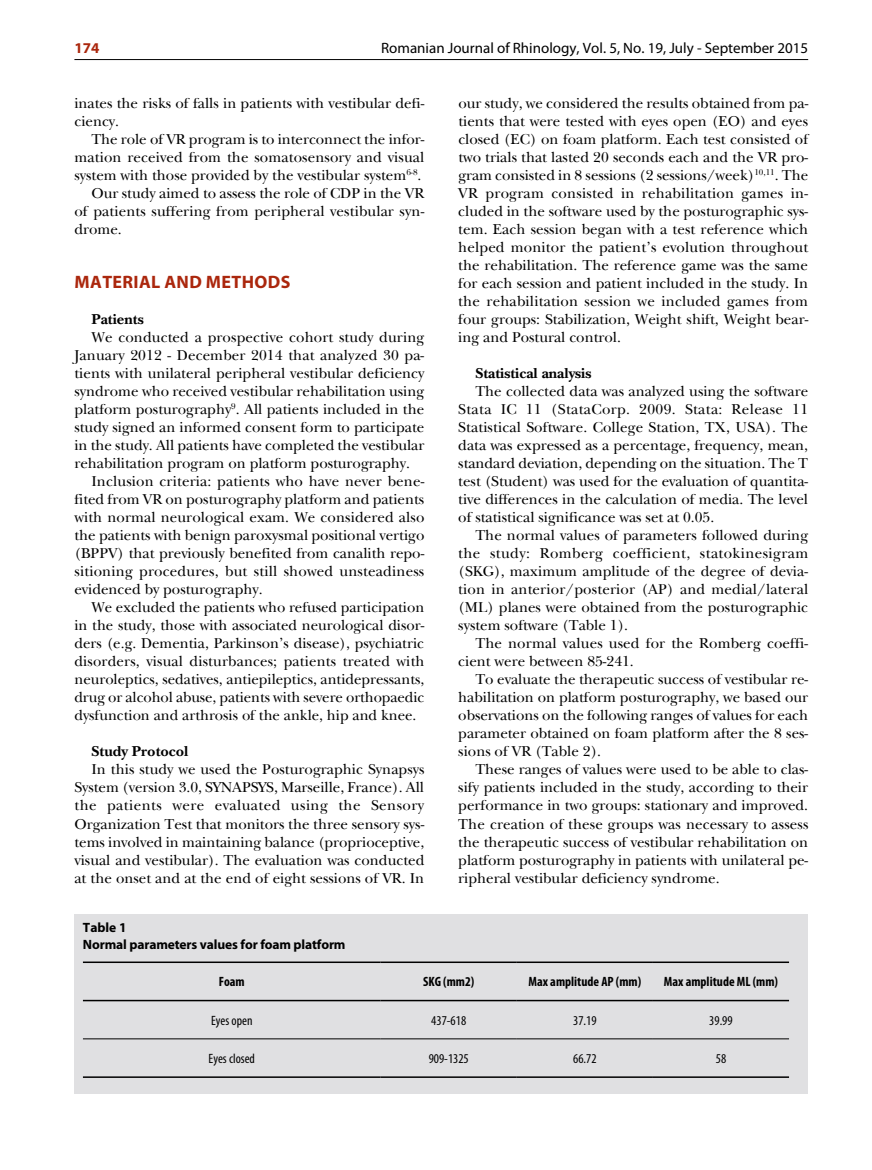
<style>
.page{position:relative;width:872px;height:1170px;background:#fff}
.page>*{position:absolute;margin:0;border:0;box-sizing:border-box;transform-origin:0 0}
.t1{font:700 18px "Myriad Pro";letter-spacing:.02em;color:#ab270d}
.t2{font:15px/18px "Baskerville Std RO";color:#000;text-align:justify}
.t3{font:15px "Myriad Pro";color:#000}
.t4{font:700 15px "Baskerville Std RO";color:#000}
.t5{font:700 15px "Myriad Pro";color:#ab270d}
.t6{font:condensed 13.5px "Myriad Pro";color:#000}
.t7{font:700 condensed 13.5px "Myriad Pro";color:#000}
.t8{font:700 13.5px/16.5px "Myriad Pro";letter-spacing:-.01em;color:#000}
</style>
<div class="page">
<hr style="left:74px;top:59px;width:734px;height:1px;background:#000">
<div style="left:74px;top:913px;width:734px;height:180px;background:#e0e0e2"></div>
<hr style="left:83px;top:961px;width:298px;height:1px;background:#000">
<hr style="left:381px;top:961px;width:136px;height:1px;background:#000">
<hr style="left:517px;top:961px;width:136px;height:1px;background:#000">
<hr style="left:653px;top:961px;width:136px;height:1px;background:#000">
<hr style="left:83px;top:999px;width:298px;height:2px;background:#000">
<hr style="left:381px;top:999px;width:136px;height:2px;background:#000">
<hr style="left:517px;top:999px;width:136px;height:2px;background:#000">
<hr style="left:653px;top:999px;width:136px;height:2px;background:#000">
<hr style="left:83px;top:1038px;width:298px;height:1px;background:#000">
<hr style="left:381px;top:1038px;width:136px;height:1px;background:#000">
<hr style="left:517px;top:1038px;width:136px;height:1px;background:#000">
<hr style="left:653px;top:1038px;width:136px;height:1px;background:#000">
<hr style="left:83px;top:1076px;width:298px;height:1px;background:#000">
<hr style="left:381px;top:1076px;width:136px;height:1px;background:#000">
<hr style="left:517px;top:1076px;width:136px;height:1px;background:#000">
<hr style="left:653px;top:1076px;width:136px;height:1px;background:#000">
<p class="t5" style="left:74px;top:40px;width:26px">174</p>
<p class="t3" style="left:381px;top:40px;width:428px">Romanian Journal of Rhinology, Vol. 5, No. 19, July - September 2015</p>
<p class="t2" style="left:74px;top:94px;width:351px">inates the risks of falls in patients with vestibular defi&shy;ciency.</p>
<p class="t2" style="left:91px;top:130px;width:334px">The role of VR program is to interconnect the infor-</p>
<p class="t2" style="left:74px;top:148px;width:351px">mation received from the somatosensory and visual</p>
<p class="t2" style="left:74px;top:166px;width:348px">system with those provided by the vestibular system<sup>6-8</sup>.</p>
<p class="t2" style="left:91px;top:184px;width:334px">Our study aimed to assess the role of CDP in the VR</p>
<p class="t2" style="left:74px;top:202px;width:351px">of patients suffering from peripheral vestibular syn-</p>
<p class="t2" style="left:74px;top:220px;width:49px">drome.</p>
<p class="t1" style="left:75px;top:272px;width:217px">MATERIAL AND METHODS</p>
<p class="t4" style="left:91px;top:310px;width:54px">Patients</p>
<p class="t2" style="left:91px;top:328px;width:334px">We conducted a prospective cohort study during</p>
<p class="t2" style="left:74px;top:346px;width:351px">January 2012 - December 2014 that analyzed 30 pa-</p>
<p class="t2" style="left:74px;top:364px;width:351px">tients with unilateral peripheral vestibular deficiency</p>
<p class="t2" style="left:74px;top:382px;width:351px">syndrome who received vestibular rehabilitation using</p>
<p class="t2" style="left:74px;top:400px;width:351px">platform posturography<sup>9</sup>. All patients included in the</p>
<p class="t2" style="left:74px;top:418px;width:351px">study signed an informed consent form to participate</p>
<p class="t2" style="left:74px;top:436px;width:351px">in the study. All patients have completed the vestibular</p>
<p class="t2" style="left:74px;top:454px;width:337px">rehabilitation program on platform posturography.</p>
<p class="t2" style="left:91px;top:472px;width:334px">Inclusion criteria: patients who have never bene-</p>
<p class="t2" style="left:74px;top:490px;width:351px">fited from VR on posturography platform and patients</p>
<p class="t2" style="left:74px;top:508px;width:351px">with normal neurological exam. We considered also</p>
<p class="t2" style="left:74px;top:526px;width:351px">the patients with benign paroxysmal positional vertigo</p>
<p class="t2" style="left:74px;top:544px;width:351px">(BPPV) that previously benefited from canalith repo-</p>
<p class="t2" style="left:74px;top:562px;width:351px">sitioning procedures, but still showed unsteadiness</p>
<p class="t2" style="left:74px;top:580px;width:190px">evidenced by posturography.</p>
<p class="t2" style="left:91px;top:598px;width:334px">We excluded the patients who refused participation</p>
<p class="t2" style="left:74px;top:616px;width:351px">in the study, those with associated neurological disor-</p>
<p class="t2" style="left:74px;top:634px;width:351px">ders (e.g. Dementia, Parkinson’s disease), psychiatric</p>
<p class="t2" style="left:74px;top:652px;width:351px">disorders, visual disturbances; patients treated with</p>
<p class="t2" style="left:74px;top:670px;width:351px">neuroleptics, sedatives, antiepileptics, antidepressants,</p>
<p class="t2" style="left:74px;top:688px;width:351px">drug or alcohol abuse, patients with severe orthopaedic</p>
<p class="t2" style="left:74px;top:706px;width:343px">dysfunction and arthrosis of the ankle, hip and knee.</p>
<p class="t4" style="left:91px;top:742px;width:98px">Study Protocol</p>
<p class="t2" style="left:74px;top:760px;width:351px;text-indent:17px">In this study we used the Posturographic Synapsys System (version 3.0, SYNAPSYS, Marseille, France). All the patients were evaluated using the Sensory Organization Test that monitors the three sensory sys&shy;tems involved in maintaining balance (proprioceptive, visual and vestibular). The evaluation was conducted at the onset and at the end of eight sessions of VR. In</p>
<p class="t2" style="left:458px;top:94px;width:351px">our study, we considered the results obtained from pa&shy;tients that were tested with eyes open (EO) and eyes closed (EC) on foam platform. Each test consisted of two trials that lasted 20 seconds each and the VR pro&shy;gram consisted in 8 sessions (2 sessions/week)<sup>10,11</sup>. The VR program consisted in rehabilitation games in&shy;cluded in the software used by the posturographic sys&shy;tem. Each session began with a test reference which helped monitor the patient’s evolution throughout the rehabilitation. The reference game was the same for each session and patient included in the study. In the rehabilitation session we included games from four groups: Stabilization, Weight shift, Weight bear&shy;ing and Postural control.</p>
<p class="t4" style="left:475px;top:364px;width:118px">Statistical analysis</p>
<p class="t2" style="left:458px;top:382px;width:351px;text-indent:17px">The collected data was analyzed using the software Stata IC 11 (StataCorp. 2009. Stata: Release 11<br>Statistical Software. College Station, TX, USA). The data was expressed as a percentage, frequency, mean, standard deviation, depending on the situation. The T test (Student) was used for the evaluation of quantita&shy;tive differences in the calculation of media. The level of statistical significance was set at 0.05.</p>
<p class="t2" style="left:458px;top:526px;width:351px;text-indent:17px">The normal values of parameters followed during the study: Romberg coefficient, statokinesigram (SKG), maximum amplitude of the degree of devia&shy;tion in anterior/posterior (AP) and medial/lateral (ML) planes were obtained from the posturographic system software (Table 1).</p>
<p class="t2" style="left:458px;top:634px;width:351px;text-indent:17px">The normal values used for the Romberg coeffi&shy;cient were between 85-241.</p>
<p class="t2" style="left:458px;top:670px;width:351px;text-indent:17px">To evaluate the therapeutic success of vestibular re&shy;habilitation on platform posturography, we based our observations on the following ranges of values for each parameter obtained on foam platform after the 8 ses&shy;sions of VR (Table 2).</p>
<p class="t2" style="left:458px;top:760px;width:351px;text-indent:17px">These ranges of values were used to be able to clas&shy;sify patients included in the study, according to their performance in two groups: stationary and improved.<br>The creation of these groups was necessary to assess the therapeutic success of vestibular rehabilitation on platform posturography in patients with unilateral pe&shy;ripheral vestibular deficiency syndrome.</p>
<p class="t8" style="left:83px;top:919px;width:264px">Table 1<br>Normal parameters values for foam platform</p>
<p class="t7" style="left:219px;top:974px;width:27px">Foam</p>
<p class="t7" style="left:423px;top:974px;width:53px">SKG (mm2)</p>
<p class="t7" style="left:528px;top:974px;width:114px">Max amplitude AP (mm)</p>
<p class="t7" style="left:664px;top:974px;width:116px">Max amplitude ML (mm)</p>
<p class="t6" style="left:211px;top:1013px;width:43px">Eyes open</p>
<p class="t6" style="left:431px;top:1013px;width:36px">437-618</p>
<p class="t6" style="left:573px;top:1013px;width:25px">37.19</p>
<p class="t6" style="left:709px;top:1013px;width:25px">39.99</p>
<p class="t6" style="left:209px;top:1050px;width:48px">Eyes closed</p>
<p class="t6" style="left:429px;top:1050px;width:42px">909-1325</p>
<p class="t6" style="left:573px;top:1050px;width:25px">66.72</p>
<p class="t6" style="left:716px;top:1050px;width:12px">58</p>
</div>
